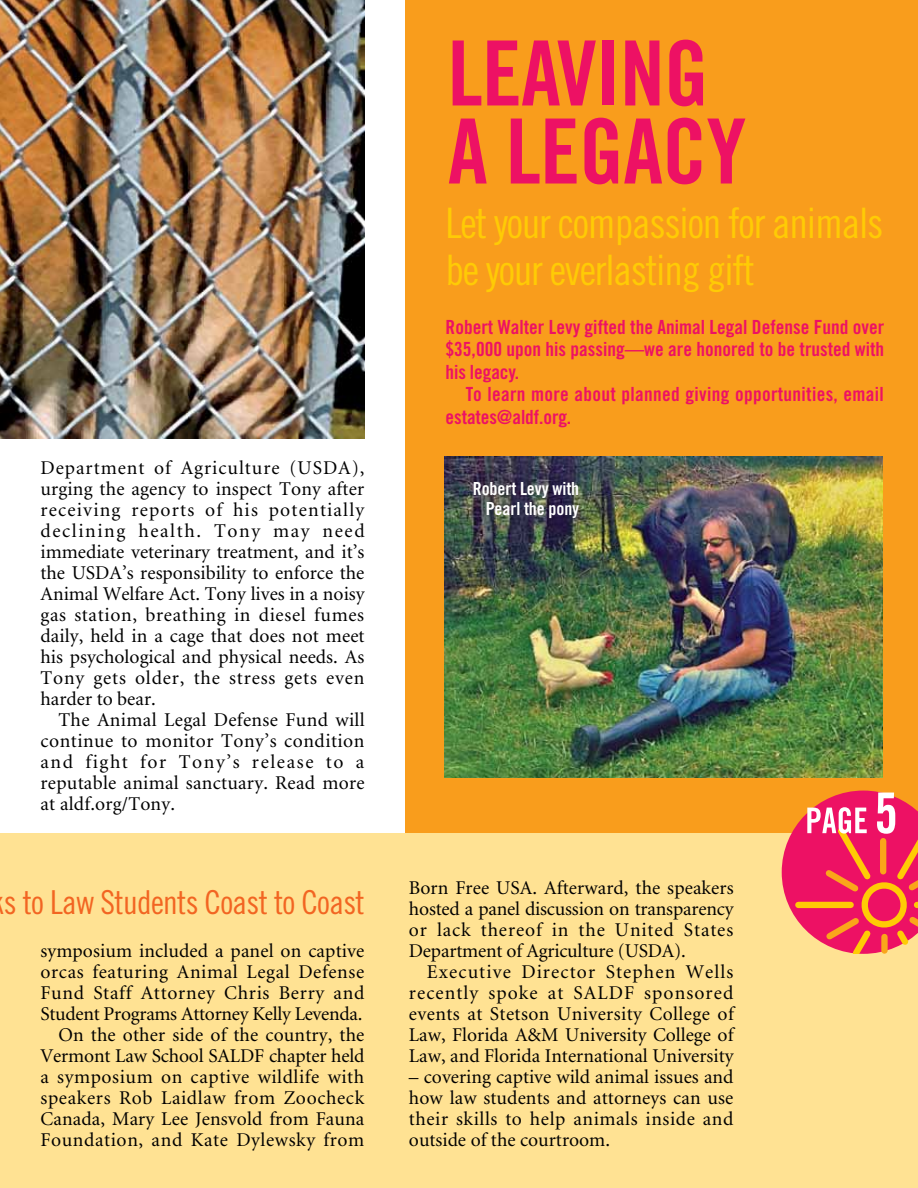
<style>
.page{position:relative;width:918px;height:1188px;background:#fff}
.page>*{position:absolute;margin:0;border:0;box-sizing:border-box;transform-origin:0 0}
.t1{font:90px/78px "Trade Gothic LT Std Bd Cn 20";color:#ed1164}
.t2{font:42px/46.5px "Trade Gothic LT Cond Eighteen";letter-spacing:-.03em;color:#ffcb05}
.t3{font:33px "Trade Gothic LT Cond Eighteen";letter-spacing:-.02em;color:#f26522}
.t4{font:19.5px/21px "Minion";letter-spacing:.01em;color:#000;text-align:justify}
.t5{font:19.5px/22.5px "Trade Gothic LT Std Bd Cn 20";color:#ed1164;text-align:justify}
.t6{font:18px/19.5px "Trade Gothic LT Std Bd Cn 20";letter-spacing:-.005em;color:#fff;text-align:right}
</style>
<div class="page">
<div style="left:405px;top:0;width:513px;height:847px;background:#f99d1c"></div>
<img style="left:444px;top:457px;width:439px;height:320px">
<div style="left:0;top:834px;width:918px;height:354px;background:#ffe293"></div>
<img style="left:0;top:0;width:364px;height:438px">
<svg style="left:782px;top:791px;width:136px;height:163px;background:#f2505f"></svg>
<p class="t4" style="left:40px;top:458px;width:326px">Department of Agriculture (USDA), urging the agency to inspect Tony after receiving reports of his potentially declining health. Tony may need immediate veterinary treatment, and it’s the USDA’s responsibility to enforce the Animal Welfare Act. Tony lives in a noisy gas station, breathing in diesel fumes daily, held in a cage that does not meet his psychological and physical needs. As Tony gets older, the stress gets even harder to bear.</p>
<p class="t4" style="left:40px;top:710px;width:326px;text-indent:18px">The Animal Legal Defense Fund will continue to monitor Tony’s condition and fight for Tony’s release to a reputable animal sanctuary. Read more at aldf.org/Tony.</p>
<h3 class="t3" style="left:4px;top:882px;width:362px">s to Law Students Coast to Coast</h3>
<p class="t4" style="left:40px;top:941px;width:326px;text-align:right">symposium included a panel on captive orcas featuring Animal Legal Defense Fund Staff Attorney Chris Berry and Student Programs Attorney Kelly Levenda.<br>On the other side of the country, the Vermont Law School SALDF chapter held a symposium on captive wildlife with speakers Rob Laidlaw from Zoocheck Canada, Mary Lee Jensvold from Fauna Foundation, and Kate Dylewsky from</p>
<h1 class="t1" style="left:448px;top:34px;width:300px">le aving<br>a legacy</h1>
<h2 class="t2" style="left:446px;top:199px;width:440px">Let your compassion for animals be your everlasting gift</h2>
<p class="t5" style="left:446px;top:315px;width:440px">Robert Walter Levy gifted the Animal Legal Defense Fund over $35,000 upon his passing—we are honored to be trusted with his legacy.</p>
<p class="t5" style="left:446px;top:383px;width:440px;text-indent:20px">To learn more about planned giving opportunities, email estates@aldf.org.</p>
<p class="t6" style="left:473px;top:479px;width:108px">Robert Levy with<br>Pearl the pony</p>
<p class="t4" style="left:409px;top:878px;width:326px">Born Free USA. Afterward, the speakers hosted a panel discussion on transparency or lack thereof in the United States Department of Agriculture (USDA).</p>
<p class="t4" style="left:409px;top:962px;width:326px;text-indent:18px">Executive Director Stephen Wells recently spoke at SALDF sponsored events at Stetson University College of Law, Florida A&amp;M University College of Law, and Florida International University</p>
<p class="t4" style="left:409px;top:1067px;width:326px">– covering captive wild animal issues and how law students and attorneys can use their skills to help animals inside and outside of the courtroom.</p>
</div>
